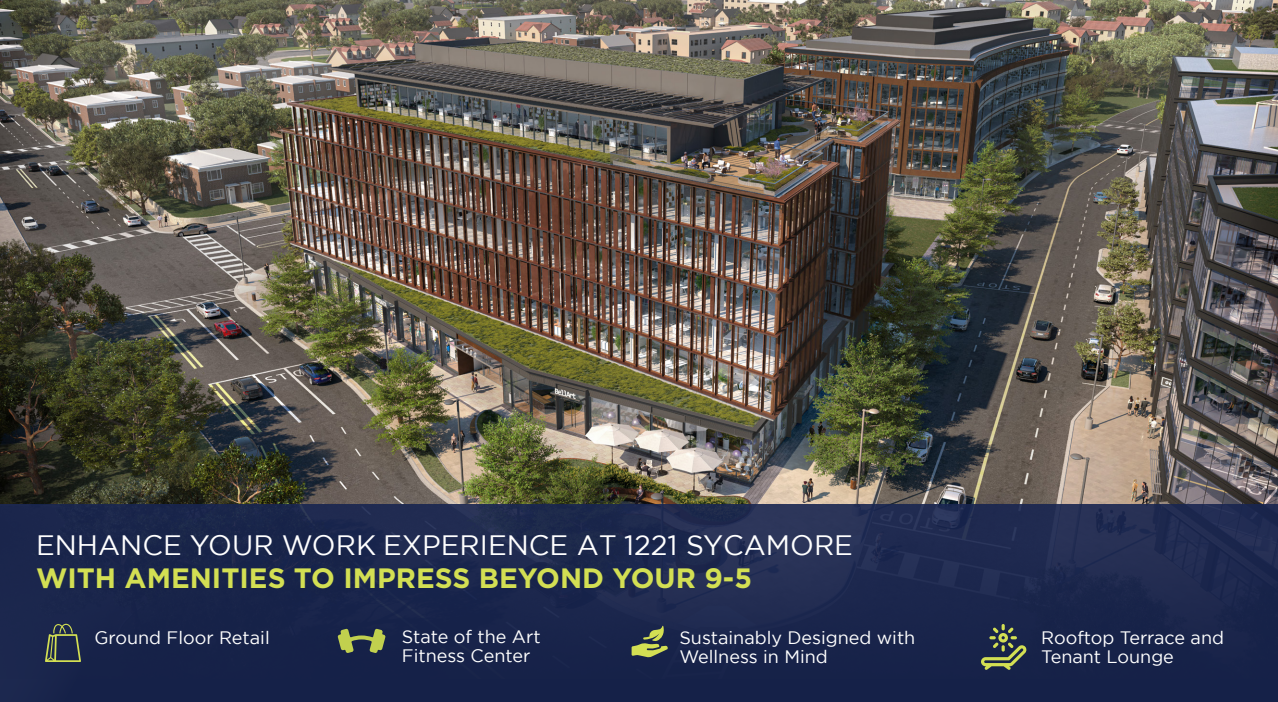
<style>
.page{position:relative;width:1278px;height:702px;background:#fff}
.page>*{position:absolute;margin:0;border:0;box-sizing:border-box;transform-origin:0 0}
.t1{font:28px "Gotham";color:#fff}
.t2{font:700 28px "Gotham";color:#d3df53}
.t3{font:18px/19px "Gotham";color:#fff}
</style>
<div class="page">
<img style="left:0;top:0;width:1278px;height:504px">
<div style="left:0;top:504px;width:1278px;height:198px;background:linear-gradient(to bottom,#222c51,#142047)"></div>
<svg style="left:45px;top:624px;width:36px;height:38px"></svg>
<svg style="left:632px;top:626px;width:36px;height:31px"></svg>
<svg style="left:338px;top:629px;width:48px;height:24px"></svg>
<svg style="left:981px;top:624px;width:46px;height:46px;background:#49544c"></svg>
<p class="t1" style="left:36px;top:527px;width:819px">ENHANCE YOUR WORK EXPERIENCE AT 1221 SYCAMORE</p>
<p class="t2" style="left:36px;top:560px;width:718px">WITH AMENITIES TO IMPRESS BEYOND YOUR 9-5</p>
<p class="t3" style="left:94px;top:628px;width:177px">Ground Floor Retail</p>
<p class="t3" style="left:402px;top:626px;width:140px">State of the Art<br>Fitness Center</p>
<p class="t3" style="left:679px;top:628px;width:237px">Sustainably Designed with<br>Wellness in Mind</p>
<p class="t3" style="left:1041px;top:628px;width:184px">Rooftop Terrace and<br>Tenant Lounge</p>
</div>
